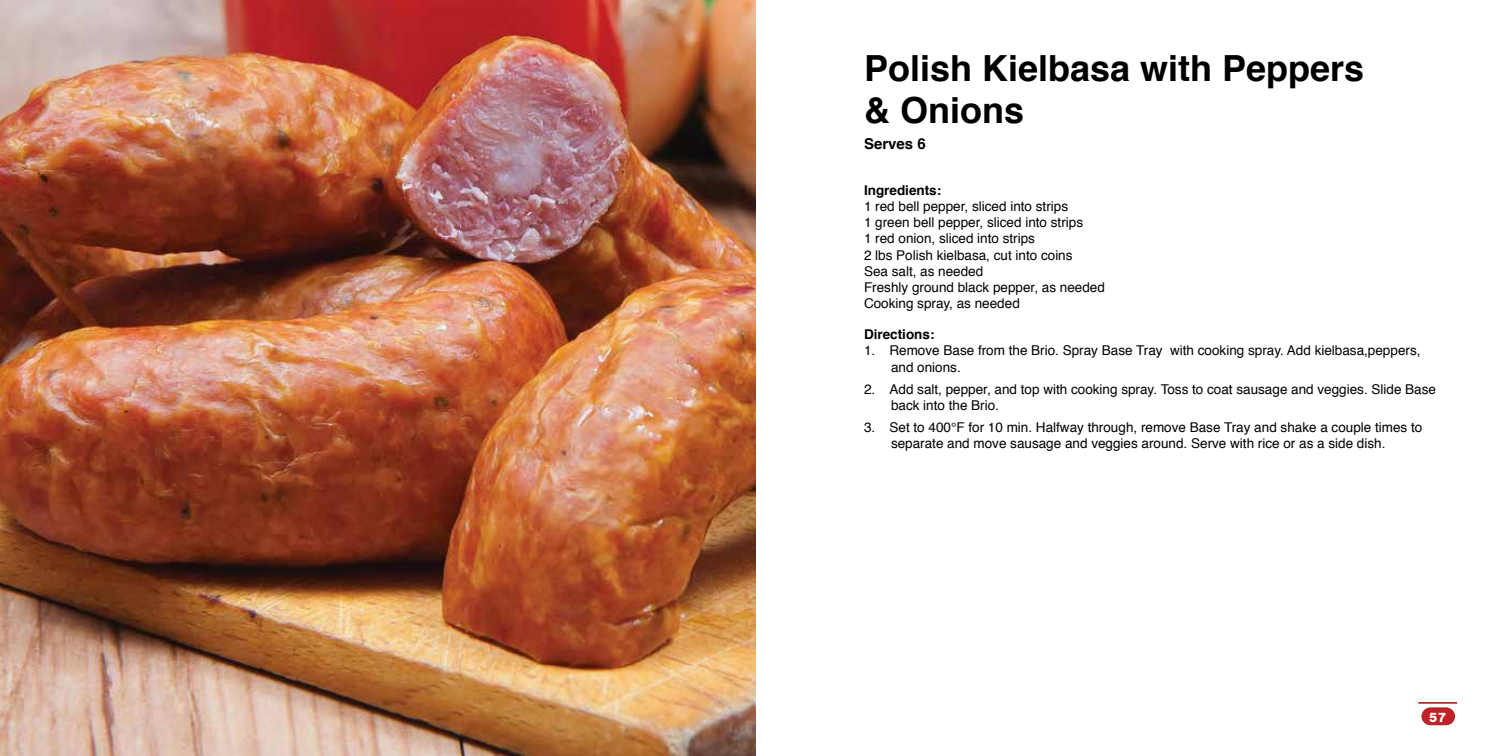
<style>
.page{position:relative;width:1512px;height:756px;background:#fff}
.page>*{position:absolute;margin:0;border:0;box-sizing:border-box;transform-origin:0 0}
.t1{font:700 36px/42px "Helvetica";color:#000}
.t2{font:700 15px "Helvetica";color:#000}
.t3{font:13.5px/16.2px "Helvetica";color:#000}
.t4{font:700 13.5px "Helvetica";color:#000}
.t5{font:900 13.5px "Harabara Mais Black Harabara Mais";color:#fff}
</style>
<div class="page">
<hr style="left:1418px;top:702px;width:39px;height:2px;background:#c12127">
<div style="left:1422px;top:708px;width:33px;height:17px;background:#c12127;border-radius:9px"></div>
<img style="left:0;top:0;width:756px;height:756px">
<h1 class="t1" style="left:864px;top:48px;width:502px">Polish Kielbasa with Peppers &amp; Onions</h1>
<p class="t2" style="left:864px;top:131px;width:63px">Serves 6</p>
<p class="t4" style="left:864px;top:179px;width:79px">Ingredients:</p>
<p class="t3" style="left:864px;top:198px;width:242px">1 red bell pepper, sliced into strips<br>1 green bell pepper, sliced into strips<br>1 red onion, sliced into strips<br>2 lbs Polish kielbasa, cut into coins<br>Sea salt, as needed<br>Freshly ground black pepper, as needed<br>Cooking spray, as needed</p>
<p class="t4" style="left:864px;top:324px;width:72px">Directions:</p>
<p class="t3" style="left:891px;top:343px;width:531px;text-indent:-27px">1. Remove Base from the Brio. Spray Base Tray with cooking spray. Add kielbasa,peppers, and onions.</p>
<p class="t3" style="left:891px;top:381px;width:547px;text-indent:-27px">2. Add salt, pepper, and top with cooking spray. Toss to coat sausage and veggies. Slide Base back into the Brio.</p>
<p class="t3" style="left:891px;top:420px;width:533px;text-indent:-27px">3. Set to 400°F for 10 min. Halfway through, remove Base Tray and shake a couple times to separate and move sausage and veggies around. Serve with rice or as a side dish.</p>
<p class="t5" style="left:1429px;top:709px;width:19px">57</p>
</div>
